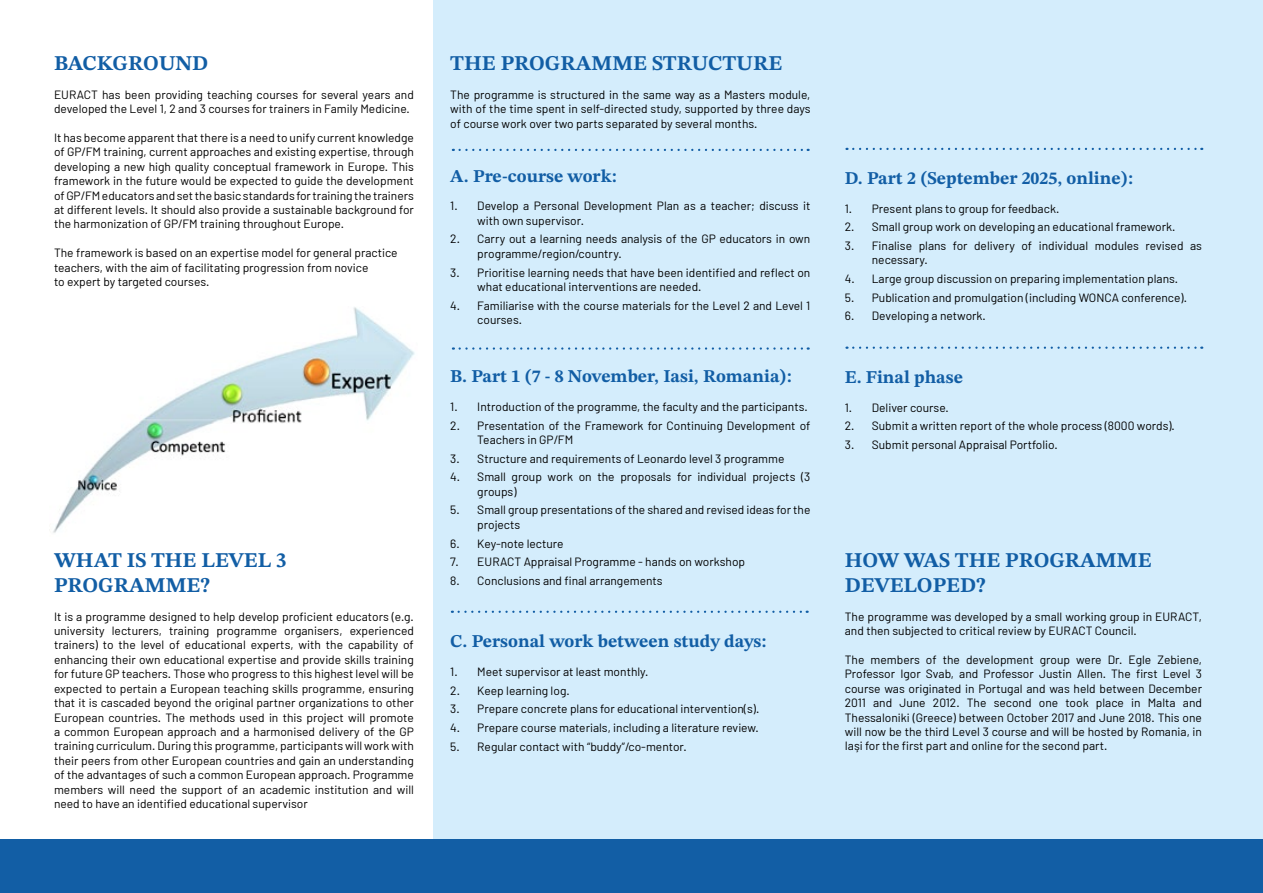
<style>
.page{position:relative;width:1263px;height:893px;background:#fff}
.page>*{position:absolute;margin:0;border:0;box-sizing:border-box;transform-origin:0 0}
.t1{font:21px/25.2px "STIX Two Text";color:#125ea5}
.t2{font:18px "STIX Two Text";color:#125ea5}
.t3{font:12px/14.4px "Barlow";color:#000}
</style>
<div class="page">
<div style="left:434px;top:0;width:829px;height:893px;background:#d4edfc"></div>
<img style="left:53px;top:307px;width:362px;height:226px">
<svg style="left:453px;top:149px;width:356px;height:2px"></svg>
<svg style="left:460px;top:347px;width:349px;height:3px"></svg>
<svg style="left:459px;top:611px;width:349px;height:2px"></svg>
<svg style="left:853px;top:148px;width:349px;height:2px"></svg>
<svg style="left:853px;top:347px;width:349px;height:2px"></svg>
<div style="left:0;top:839px;width:1263px;height:54px;background:#125ea5"></div>
<h1 class="t1" style="left:54px;top:50px;width:156px">BACKGROUND</h1>
<p class="t3" style="left:54px;top:87px;width:361px">EURACT has been providing teaching courses for several years and developed the Level 1, 2 and 3 courses for trainers in Family Medicine.</p>
<p class="t3" style="left:54px;top:130px;width:361px;text-align:justify">It has become apparent that there is a need to unify current knowledge of GP/FM training, current approaches and existing expertise, through developing a new high quality conceptual framework in Europe. This framework in the future would be expected to guide the development of GP/FM educators and set the basic standards for training the trainers at different levels. It should also provide a sustainable background for the harmonization of GP/FM training throughout Europe.</p>
<p class="t3" style="left:54px;top:245px;width:345px">The framework is based on an expertise model for general practice teachers, with the aim of facilitating progression from novice<br>to expert by targeted courses.</p>
<h1 class="t1" style="left:54px;top:547px;width:234px">WHAT IS THE LEVEL 3<br>PROGRAMME?</h1>
<p class="t3" style="left:54px;top:609px;width:361px;text-align:justify">It is a programme designed to help develop proficient educators (e.g. university lecturers, training programme organisers, experienced trainers) to the level of educational experts, with the capability of enhancing their own educational expertise and provide skills training for future GP teachers. Those who progress to this highest level will be expected to pertain a European teaching skills programme, ensuring that it is cascaded beyond the original partner organizations to other European countries. The methods used in this project will promote a common European approach and a harmonised delivery of the GP training curriculum. During this programme, participants will work with their peers from other European countries and gain an understanding of the advantages of such a common European approach. Programme members will need the support of an academic institution and will need to have an identified educational supervisor</p>
<h1 class="t1" style="left:450px;top:50px;width:333px">THE PROGRAMME STRUCTURE</h1>
<p class="t3" style="left:450px;top:87px;width:362px;text-align:justify">The programme is structured in the same way as a Masters module, with of the time spent in self-directed study, supported by three days of course work over two parts separated by several months.</p>
<h2 class="t2" style="left:450px;top:163px;width:168px">A. Pre-course work:</h2>
<p class="t3" style="left:477px;top:199px;width:335px;text-indent:-27px">1. Develop a Personal Development Plan as a teacher; discuss it with own supervisor.</p>
<p class="t3" style="left:477px;top:232px;width:335px;text-indent:-27px">2. Carry out a learning needs analysis of the GP educators in own programme/region/country.</p>
<p class="t3" style="left:477px;top:265px;width:335px;text-indent:-27px">3. Prioritise learning needs that have been identified and reflect on what educational interventions are needed.</p>
<p class="t3" style="left:477px;top:298px;width:335px;text-indent:-27px">4. Familiarise with the course materials for the Level 2 and Level 1 courses.</p>
<h2 class="t2" style="left:450px;top:363px;width:343px">B. Part 1 (7 - 8 November, Iasi, Romania):</h2>
<p class="t3" style="left:450px;top:399px;width:359px">1. Introduction of the programme, the faculty and the participants.</p>
<p class="t3" style="left:477px;top:418px;width:335px;text-indent:-27px">2. Presentation of the Framework for Continuing Development of<br>Teachers in GP/FM</p>
<p class="t3" style="left:450px;top:451px;width:336px">3. Structure and requirements of Leonardo level 3 programme</p>
<p class="t3" style="left:477px;top:470px;width:335px;text-indent:-27px">4. Small group work on the proposals for individual projects (3 groups)</p>
<p class="t3" style="left:477px;top:503px;width:335px;text-indent:-27px">5. Small group presentations of the shared and revised ideas for the projects</p>
<p class="t3" style="left:450px;top:536px;width:115px">6. Key-note lecture</p>
<p class="t3" style="left:450px;top:554px;width:296px">7. EURACT Appraisal Programme - hands on workshop</p>
<p class="t3" style="left:450px;top:573px;width:214px">8. Conclusions and final arrangements</p>
<h2 class="t2" style="left:450px;top:628px;width:318px">C. Personal work between study days:</h2>
<p class="t3" style="left:450px;top:664px;width:200px">1. Meet supervisor at least monthly.</p>
<p class="t3" style="left:450px;top:683px;width:121px">2. Keep learning log.</p>
<p class="t3" style="left:450px;top:702px;width:310px">3. Prepare concrete plans for educational intervention(s).</p>
<p class="t3" style="left:450px;top:720px;width:310px">4. Prepare course materials, including a literature review.</p>
<p class="t3" style="left:450px;top:739px;width:238px">5. Regular contact with “buddy”/co-mentor.</p>
<h2 class="t2" style="left:845px;top:165px;width:290px">D. Part 2 (September 2025, online):</h2>
<p class="t3" style="left:845px;top:201px;width:216px">1. Present plans to group for feedback.</p>
<p class="t3" style="left:845px;top:220px;width:332px">2. Small group work on developing an educational framework.</p>
<p class="t3" style="left:872px;top:238px;width:332px;text-indent:-27px">3. Finalise plans for delivery of individual modules revised as necessary.</p>
<p class="t3" style="left:845px;top:271px;width:335px">4. Large group discussion on preparing implementation plans.</p>
<p class="t3" style="left:845px;top:290px;width:344px">5. Publication and promulgation (including WONCA conference).</p>
<p class="t3" style="left:845px;top:309px;width:143px">6. Developing a network.</p>
<h2 class="t2" style="left:845px;top:364px;width:120px">E. Final phase</h2>
<p class="t3" style="left:845px;top:400px;width:105px">1. Deliver course.</p>
<p class="t3" style="left:845px;top:419px;width:331px">2. Submit a written report of the whole process (8000 words).</p>
<p class="t3" style="left:845px;top:437px;width:215px">3. Submit personal Appraisal Portfolio.</p>
<h1 class="t1" style="left:845px;top:547px;width:308px">HOW WAS THE PROGRAMME<br>DEVELOPED?</h1>
<p class="t3" style="left:845px;top:609px;width:359px">The programme was developed by a small working group in EURACT, and then subjected to critical review by EURACT Council.</p>
<p class="t3" style="left:845px;top:652px;width:359px;text-align:justify">The members of the development group were Dr. Egle Zebiene, Professor Igor Svab, and Professor Justin Allen. The first Level 3 course was originated in Portugal and was held between December 2011 and June 2012. The second one took place in Malta and Thessaloniki (Greece) between October 2017 and June 2018. This one will now be the third Level 3 course and will be hosted by Romania, in Iaşi for the first part and online for the second part.</p>
</div>
